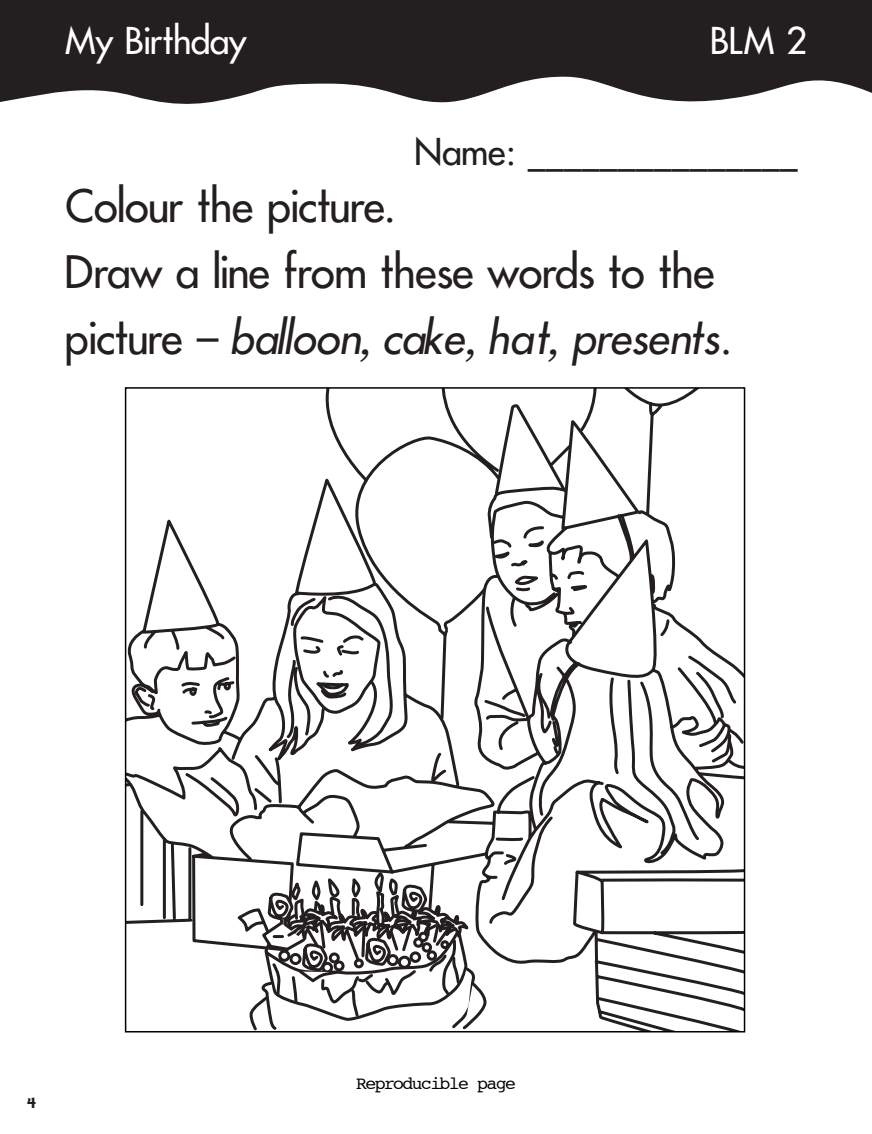
<style>
.page{position:relative;width:872px;height:1134px;background:#fff}
.page>*{position:absolute;margin:0;border:0;box-sizing:border-box;transform-origin:0 0}
.t1{font:43.5px/66px "Futura JUNIORSP";color:#231f20}
.t2{font:36px "Futura JUNIORSP";color:#231f20}
.t3{font:36px "Futura JUNIORSP";color:#fff}
.t4{font:18px "Courier";letter-spacing:-.085em;color:#000}
.t5{font:700 18px "Bailey Sans ITC";color:#231f20}
.s1{font-style:italic}
</style>
<div class="page">
<svg style="left:0;top:0;width:872px;height:104px;background:#3c393a"></svg>
<svg style="left:128px;top:519px;width:614px;height:511px"></svg>
<svg style="left:235px;top:871px;width:252px;height:159px"></svg>
<div style="left:421px;top:942px;width:11px;height:11px;background:#fff;border:3px solid #231f20;border-radius:50%"></div>
<svg style="left:413px;top:937px;width:10px;height:11px"></svg>
<svg style="left:418px;top:932px;width:10px;height:10px"></svg>
<svg style="left:128px;top:782px;width:6px;height:10px"></svg>
<svg style="left:283px;top:390px;width:459px;height:331px"></svg>
<p class="t3" style="left:65px;top:24px;width:183px">My Birthday</p>
<p class="t3" style="left:710px;top:24px;width:98px">BLM 2</p>
<p class="t2" style="left:414px;top:135px;width:385px">Name: _______________</p>
<p class="t1" style="left:65px;top:176px;width:668px">Colour the picture.<br>Draw a line from these words to the picture – <span class="s1">balloon, cake, hat, presents</span>.</p>
<p class="t5" style="left:27px;top:1095px;width:11px">4</p>
<p class="t4" style="left:356px;top:1076px;width:161px">Reproducible page</p>
</div>
